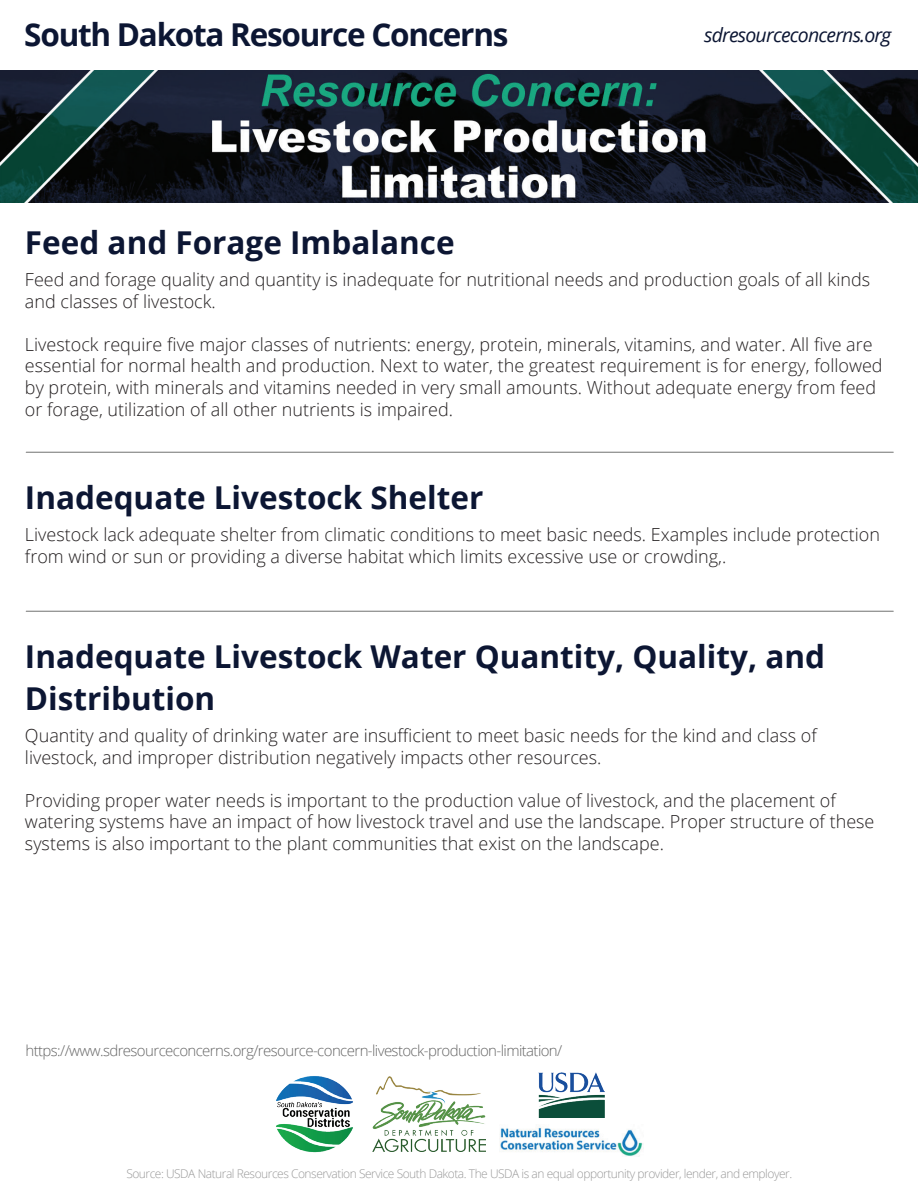
<style>
.page{position:relative;width:918px;height:1188px;background:#fff}
.page>*{position:absolute;margin:0;border:0;box-sizing:border-box;transform-origin:0 0}
.t1{font:700 31.5px/42px "Open Sans";color:#0c1633}
.t2{font:700 31.5px "Open Sans";letter-spacing:-.04em;color:#0c1633}
.t3{font:italic 19.5px "Open Sans";letter-spacing:-.04em;color:#0c1633}
.t4{font:300 18px/21.6px "Open Sans";color:#231f20}
.t5{font:300 15px "Open Sans";letter-spacing:-.04em;color:#666}
.t6{font:300 12px "Open Sans";letter-spacing:-.04em;color:#999}
</style>
<div class="page">
<img style="left:0;top:71px;width:918px;height:131px">
<hr style="left:26px;top:452px;width:867px;height:1px;background:#808180">
<hr style="left:26px;top:611px;width:867px;height:1px;background:#808180">
<img style="left:372px;top:1077px;width:114px;height:75px">
<img style="left:500px;top:1127px;width:143px;height:29px">
<img style="left:539px;top:1072px;width:66px;height:45px">
<img style="left:276px;top:1076px;width:77px;height:77px">
<h1 class="t2" style="left:24px;top:12px;width:486px">South Dakota Resource Concerns</h1>
<p class="t3" style="left:704px;top:21px;width:189px">sdresourceconcerns.org</p>
<h1 class="t1" style="left:25px;top:221px;width:431px">Feed and Forage Imbalance</h1>
<p class="t4" style="left:25px;top:268px;width:847px">Feed and forage quality and quantity is inadequate for nutritional needs and production goals of all kinds and classes of livestock.</p>
<p class="t4" style="left:25px;top:333px;width:859px">Livestock require five major classes of nutrients: energy, protein, minerals, vitamins, and water. All five are essential for normal health and production. Next to water, the greatest requirement is for energy, followed by protein, with minerals and vitamins needed in very small amounts. Without adequate energy from feed or forage, utilization of all other nutrients is impaired.</p>
<h1 class="t1" style="left:25px;top:476px;width:460px">Inadequate Livestock Shelter</h1>
<p class="t4" style="left:25px;top:523px;width:857px">Livestock lack adequate shelter from climatic conditions to meet basic needs. Examples include protection from wind or sun or providing a diverse habitat which limits excessive use or crowding,.</p>
<h1 class="t1" style="left:25px;top:635px;width:802px">Inadequate Livestock Water Quantity, Quality, and<br>Distribution</h1>
<p class="t4" style="left:25px;top:724px;width:793px">Quantity and quality of drinking water are insufficient to meet basic needs for the kind and class of livestock, and improper distribution negatively impacts other resources.</p>
<p class="t4" style="left:25px;top:789px;width:851px">Providing proper water needs is important to the production value of livestock, and the placement of watering systems have an impact of how livestock travel and use the landscape. Proper structure of these systems is also important to the plant communities that exist on the landscape.</p>
<p class="t5" style="left:26px;top:1041px;width:538px">https://www.sdresourceconcerns.org/resource-concern-livestock-production-limitation/</p>
<p class="t6" style="left:126px;top:1165px;width:667px">Source: USDA Natural Resources Conservation Service South Dakota. The USDA is an equal opportunity provider, lender, and employer.</p>
</div>
